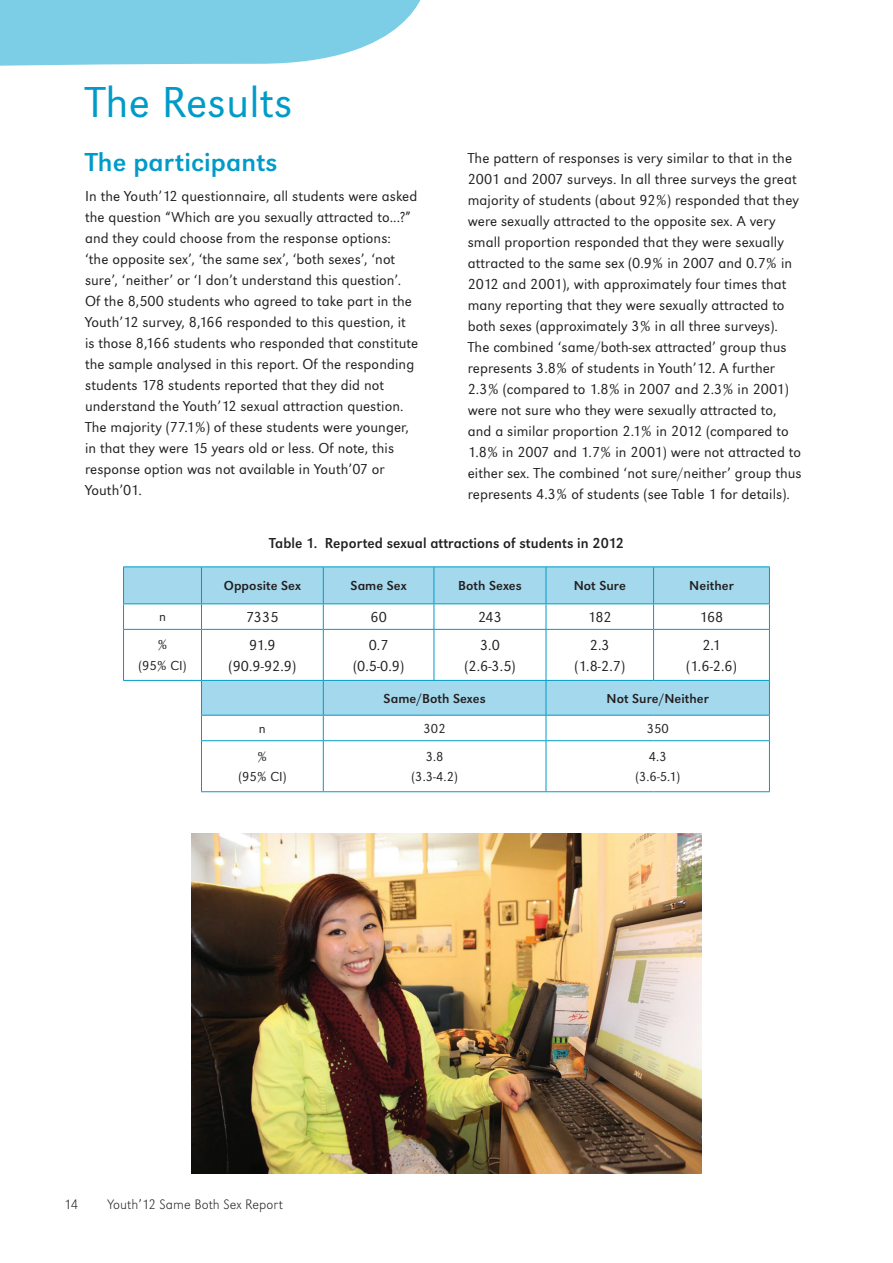
<style>
.page{position:relative;width:893px;height:1263px;background:#fff}
.page>*{position:absolute;margin:0;border:0;box-sizing:border-box;transform-origin:0 0}
.t1{font:300 45px "Grot Macron";letter-spacing:.005em;color:#009bc8}
.t2{font:27px "Grot Macron Reg";letter-spacing:.005em;color:#009bc8}
.t3{font:300 15px/21px "Grot Macron";letter-spacing:.005em;color:#231f20;text-align:center}
.t4{font:15px "Grot Macron Reg";letter-spacing:.005em;color:#231f20;scale:.96 1}
.t5{font:14.25px "Grot Macron Extra Lt";letter-spacing:.005em;color:#231f20}
.t6{font:13.5px "Grot Macron Reg";letter-spacing:.005em;color:#231f20}
.t7{font:300 13.5px/20.7px "Grot Macron";letter-spacing:.005em;color:#231f20;text-align:center}
</style>
<div class="page">
<svg style="left:0;top:0;width:421px;height:66px;background:#8ad3e8"></svg>
<svg style="left:124px;top:567px;width:645px;height:148px"></svg>
<hr style="left:123px;top:566px;width:78px;height:1px;background:#009bc8">
<hr style="left:123px;top:567px;width:1px;height:36px;background:#009bc8">
<hr style="left:201px;top:566px;width:122px;height:1px;background:#009bc8">
<hr style="left:201px;top:567px;width:1px;height:36px;background:#009bc8">
<hr style="left:323px;top:566px;width:111px;height:1px;background:#009bc8">
<hr style="left:323px;top:567px;width:1px;height:36px;background:#009bc8">
<hr style="left:434px;top:566px;width:112px;height:1px;background:#009bc8">
<hr style="left:434px;top:567px;width:1px;height:36px;background:#009bc8">
<hr style="left:546px;top:566px;width:108px;height:1px;background:#009bc8">
<hr style="left:546px;top:567px;width:1px;height:36px;background:#009bc8">
<hr style="left:654px;top:566px;width:116px;height:1px;background:#009bc8">
<hr style="left:653px;top:567px;width:1px;height:36px;background:#009bc8">
<hr style="left:769px;top:567px;width:1px;height:36px;background:#009bc8">
<hr style="left:123px;top:603px;width:78px;height:1px;background:#009bc8">
<svg style="left:123px;top:604px;width:1px;height:25px"></svg>
<hr style="left:201px;top:603px;width:122px;height:1px;background:#009bc8">
<svg style="left:201px;top:604px;width:1px;height:25px"></svg>
<hr style="left:323px;top:603px;width:111px;height:1px;background:#009bc8">
<svg style="left:323px;top:604px;width:1px;height:25px"></svg>
<hr style="left:434px;top:603px;width:112px;height:1px;background:#009bc8">
<svg style="left:434px;top:604px;width:1px;height:25px"></svg>
<hr style="left:546px;top:603px;width:108px;height:1px;background:#009bc8">
<svg style="left:546px;top:604px;width:1px;height:25px"></svg>
<hr style="left:654px;top:603px;width:116px;height:1px;background:#009bc8">
<svg style="left:653px;top:604px;width:1px;height:25px"></svg>
<svg style="left:769px;top:604px;width:1px;height:25px"></svg>
<hr style="left:123px;top:629px;width:78px;height:1px;background:#009bc8">
<hr style="left:123px;top:630px;width:1px;height:50px;background:#009bc8">
<hr style="left:201px;top:629px;width:122px;height:1px;background:#009bc8">
<hr style="left:201px;top:630px;width:1px;height:50px;background:#009bc8">
<hr style="left:323px;top:629px;width:111px;height:1px;background:#009bc8">
<hr style="left:323px;top:630px;width:1px;height:50px;background:#009bc8">
<hr style="left:434px;top:629px;width:112px;height:1px;background:#009bc8">
<hr style="left:434px;top:630px;width:1px;height:50px;background:#009bc8">
<hr style="left:546px;top:629px;width:108px;height:1px;background:#009bc8">
<hr style="left:546px;top:630px;width:1px;height:50px;background:#009bc8">
<hr style="left:654px;top:629px;width:116px;height:1px;background:#009bc8">
<hr style="left:653px;top:630px;width:1px;height:50px;background:#009bc8">
<hr style="left:769px;top:630px;width:1px;height:50px;background:#009bc8">
<hr style="left:123px;top:680px;width:78px;height:1px;background:#009bc8">
<hr style="left:201px;top:680px;width:122px;height:1px;background:#009bc8">
<hr style="left:201px;top:681px;width:1px;height:34px;background:#009bc8">
<hr style="left:323px;top:680px;width:111px;height:1px;background:#009bc8">
<hr style="left:323px;top:681px;width:1px;height:34px;background:#009bc8">
<hr style="left:434px;top:680px;width:112px;height:1px;background:#009bc8">
<hr style="left:546px;top:680px;width:108px;height:1px;background:#009bc8">
<hr style="left:546px;top:681px;width:1px;height:34px;background:#009bc8">
<hr style="left:654px;top:680px;width:116px;height:1px;background:#009bc8">
<hr style="left:769px;top:681px;width:1px;height:34px;background:#009bc8">
<hr style="left:201px;top:715px;width:122px;height:1px;background:#009bc8">
<svg style="left:201px;top:715px;width:1px;height:25px"></svg>
<hr style="left:323px;top:715px;width:111px;height:1px;background:#009bc8">
<svg style="left:323px;top:715px;width:1px;height:25px"></svg>
<hr style="left:434px;top:715px;width:112px;height:1px;background:#009bc8">
<hr style="left:546px;top:715px;width:108px;height:1px;background:#009bc8">
<svg style="left:546px;top:715px;width:1px;height:25px"></svg>
<hr style="left:654px;top:715px;width:116px;height:1px;background:#009bc8">
<svg style="left:769px;top:715px;width:1px;height:25px"></svg>
<hr style="left:201px;top:740px;width:122px;height:1px;background:#009bc8">
<hr style="left:201px;top:741px;width:1px;height:50px;background:#009bc8">
<hr style="left:323px;top:740px;width:111px;height:1px;background:#009bc8">
<hr style="left:323px;top:741px;width:1px;height:50px;background:#009bc8">
<hr style="left:434px;top:740px;width:112px;height:1px;background:#009bc8">
<hr style="left:546px;top:740px;width:108px;height:1px;background:#009bc8">
<hr style="left:546px;top:741px;width:1px;height:50px;background:#009bc8">
<hr style="left:654px;top:740px;width:116px;height:1px;background:#009bc8">
<hr style="left:769px;top:741px;width:1px;height:50px;background:#009bc8">
<hr style="left:201px;top:791px;width:122px;height:1px;background:#009bc8">
<hr style="left:323px;top:791px;width:111px;height:1px;background:#009bc8">
<hr style="left:434px;top:791px;width:112px;height:1px;background:#009bc8">
<hr style="left:546px;top:791px;width:108px;height:1px;background:#009bc8">
<hr style="left:654px;top:791px;width:116px;height:1px;background:#009bc8">
<img style="left:191px;top:833px;width:510px;height:340px">
<h1 class="t1" style="left:85px;top:76px;width:209px">The Results</h1>
<h2 class="t2" style="left:85px;top:147px;width:194px">The participants</h2>
<p class="t3" style="left:85px;top:186px;width:335px;text-align:left">In the Youth’12 questionnaire, all students were asked the question “Which are you sexually attracted to...?” and they could choose from the response options:<br>‘the opposite sex’, ‘the same sex’, ‘both sexes’, ‘not sure’, ‘neither’ or ‘I don’t understand this question’.<br>Of the 8,500 students who agreed to take part in the Youth’12 survey, 8,166 responded to this question, it is those 8,166 students who responded that constitute the sample analysed in this report. Of the responding students 178 students reported that they did not understand the Youth’12 sexual attraction question.<br>The majority (77.1%) of these students were younger, in that they were 15 years old or less. Of note, this response option was not available in Youth’07 or Youth’01.</p>
<p class="t3" style="left:468px;top:148px;width:335px;text-align:left">The pattern of responses is very similar to that in the 2001 and 2007 surveys. In all three surveys the great majority of students (about 92%) responded that they were sexually attracted to the opposite sex. A very small proportion responded that they were sexually attracted to the same sex (0.9% in 2007 and 0.7% in 2012 and 2001), with approximately four times that many reporting that they were sexually attracted to both sexes (approximately 3% in all three surveys).<br>The combined ‘same/both-sex attracted’ group thus represents 3.8% of students in Youth’12. A further 2.3% (compared to 1.8% in 2007 and 2.3% in 2001) were not sure who they were sexually attracted to, and a similar proportion 2.1% in 2012 (compared to 1.8% in 2007 and 1.7% in 2001) were not attracted to either sex. The combined ‘not sure/neither’ group thus represents 4.3% of students (see Table 1 for details).</p>
<p class="t4" style="left:269px;top:534px;width:371px">Table 1. Reported sexual attractions of students in 2012</p>
<p class="t6" style="left:224px;top:578px;width:79px">Opposite Sex</p>
<p class="t6" style="left:351px;top:578px;width:58px">Same Sex</p>
<p class="t6" style="left:458px;top:578px;width:65px">Both Sexes</p>
<p class="t6" style="left:574px;top:578px;width:54px">Not Sure</p>
<p class="t6" style="left:689px;top:578px;width:46px">Neither</p>
<p class="t7" style="left:159px;top:607px;width:8px">n</p>
<p class="t3" style="left:246px;top:607px;width:34px">7335</p>
<p class="t3" style="left:370px;top:607px;width:18px">60</p>
<p class="t3" style="left:478px;top:607px;width:25px">243</p>
<p class="t3" style="left:588px;top:607px;width:25px">182</p>
<p class="t3" style="left:700px;top:607px;width:25px">168</p>
<p class="t7" style="left:138px;top:635px;width:50px">%<br>(95% CI)</p>
<p class="t3" style="left:229px;top:635px;width:69px">91.9 (90.9-92.9)</p>
<p class="t3" style="left:353px;top:635px;width:53px">0.7 (0.5-0.9)</p>
<p class="t3" style="left:464px;top:635px;width:53px">3.0 (2.6-3.5)</p>
<p class="t3" style="left:574px;top:635px;width:52px">2.3 (1.8-2.7)</p>
<p class="t3" style="left:686px;top:635px;width:52px">2.1 (1.6-2.6)</p>
<p class="t6" style="left:384px;top:690px;width:104px">Same/Both Sexes</p>
<p class="t6" style="left:607px;top:690px;width:104px">Not Sure/Neither</p>
<p class="t7" style="left:259px;top:718px;width:8px">n</p>
<p class="t7" style="left:424px;top:718px;width:24px">302</p>
<p class="t7" style="left:647px;top:718px;width:24px">350</p>
<p class="t7" style="left:238px;top:746px;width:50px">%<br>(95% CI)</p>
<p class="t7" style="left:412px;top:746px;width:48px">3.8 (3.3-4.2)</p>
<p class="t7" style="left:635px;top:746px;width:46px">4.3 (3.6-5.1)</p>
<p class="t5" style="left:64px;top:1195px;width:16px">14</p>
<p class="t5" style="left:107px;top:1196px;width:177px">Youth’12 Same Both Sex Report</p>
</div>
